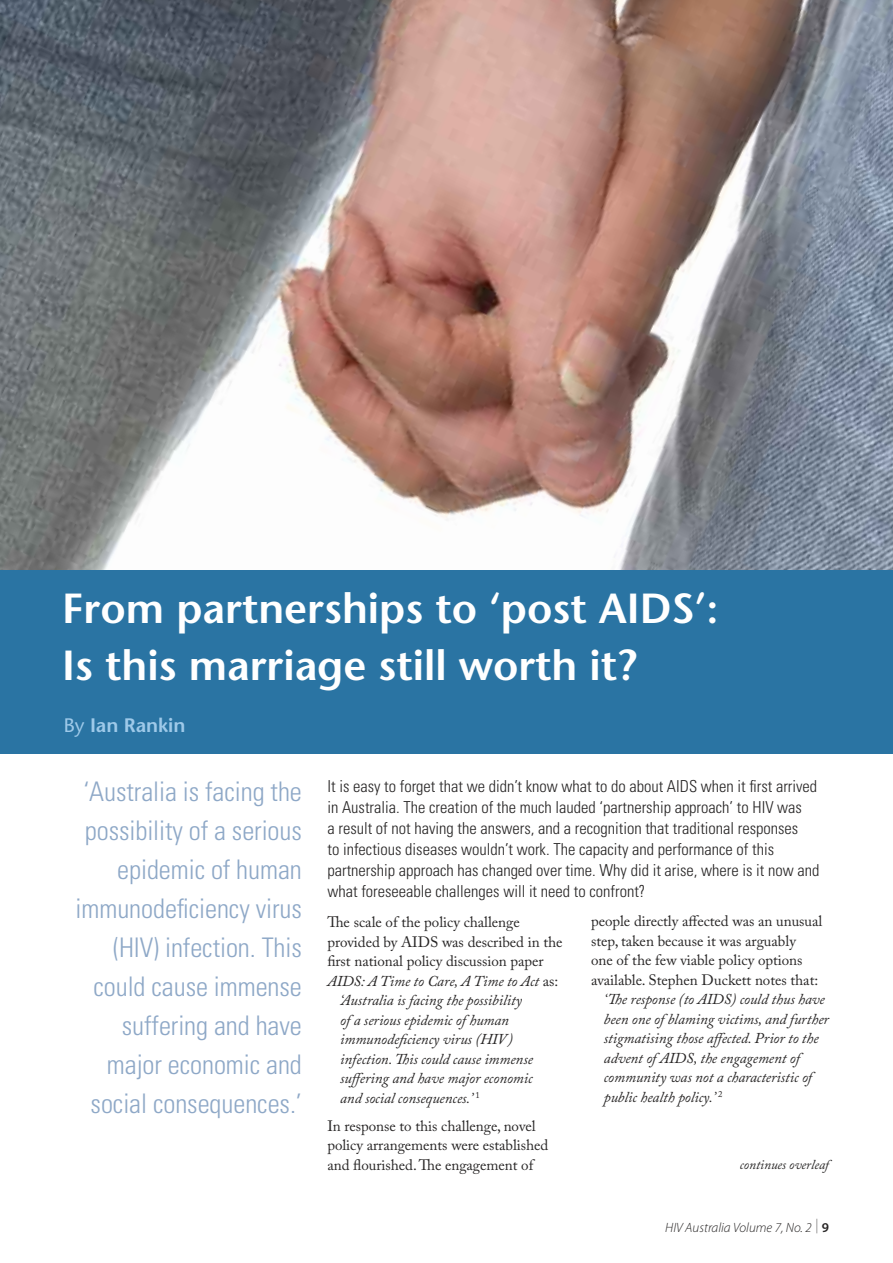
<style>
.page{position:relative;width:893px;height:1263px;background:#fff}
.page>*{position:absolute;margin:0;border:0;box-sizing:border-box;transform-origin:0 0}
.t1{font:600 42px/57px "Stone Sans";color:#fff}
.t2{font:300 condensed 27px/39px "Univers";letter-spacing:-.005em;color:#8ea8c7;text-align:right}
.t3{font:600 19.5px "Stone Sans";letter-spacing:-.005em;color:#9ec9e9}
.t4{font:300 condensed 16.5px/21px "Univers";color:#272525}
.t5{font:italic 15px/19.5px "Adobe Caslon Pro";letter-spacing:-.005em;color:#272525}
.t6{font:15px/19.5px "Adobe Caslon Pro";letter-spacing:-.005em;color:#272525}
.t7{font:italic 300 13.5px "Myriad Pro";color:#272525}
.t8{font:italic 13.5px "Adobe Caslon Pro";letter-spacing:-.005em;color:#272525}
.s1{font-weight:400}
.s2{font-style:normal}
.s3{font-family:"Helvetica Neue";font-weight:200;font-style:normal;font-size:19.5px}
.s4{font-weight:600;font-style:normal}
</style>
<div class="page">
<img style="left:0;top:0;width:893px;height:570px">
<div style="left:0;top:570px;width:893px;height:184px;background:#2a74a3"></div>
<h1 class="t1" style="left:62px;top:579px;width:658px">From partnerships to ‘post AIDS’:<br>Is this marriage still worth it?</h1>
<h3 class="t3" style="left:64px;top:713px;width:123px"><span class="s1">By</span> Ian Rankin</h3>
<h2 class="t2" style="left:76px;top:771px;width:228px">‘Australia is facing the possibility of a serious epidemic of human immunodeficiency virus (HIV) infection. This could cause immense suffering and have major economic and social consequences.’</h2>
<p class="t4" style="left:327px;top:776px;width:493px">It is easy to forget that we didn’t know what to do about AIDS when it first arrived in Australia. The creation of the much lauded ‘partnership approach’ to HIV was<br>a result of not having the answers, and a recognition that traditional responses<br>to infectious diseases wouldn’t work. The capacity and performance of this partnership approach has changed over time. Why did it arise, where is it now and what foreseeable challenges will it need to confront?</p>
<p class="t6" style="left:591px;top:911px;width:233px">people directly affected was an unusual step, taken because it was arguably<br>one of the few viable policy options available. Stephen Duckett notes that:</p>
<p class="t5" style="left:604px;top:989px;width:227px">‘The response (to AIDS) could thus have been one of blaming victims, and further stigmatising those affected. Prior to the advent of AIDS, the engagement of community was not a characteristic of public health policy.’ <sup>2</sup></p>
<p class="t6" style="left:327px;top:912px;width:194px">The scale of the policy challenge</p>
<p class="t6" style="left:327px;top:932px;width:237px">provided by AIDS was described in the</p>
<p class="t6" style="left:327px;top:951px;width:218px">first national policy discussion paper</p>
<p class="t5" style="left:327px;top:971px;width:232px">AIDS: A Time to Care, A Time to Act <span class="s2">as:</span></p>
<p class="t5" style="left:340px;top:990px;width:183px">‘Australia is facing the possibility</p>
<p class="t5" style="left:340px;top:1010px;width:170px">of a serious epidemic of human</p>
<p class="t5" style="left:340px;top:1029px;width:174px">immunodeficiency virus (HIV)</p>
<p class="t5" style="left:340px;top:1049px;width:194px">infection. This could cause immense</p>
<p class="t5" style="left:340px;top:1068px;width:194px">suffering and have major economic</p>
<p class="t5" style="left:340px;top:1088px;width:141px">and social consequences.’ <sup>1</sup></p>
<p class="t6" style="left:327px;top:1116px;width:222px">In response to this challenge, novel policy arrangements were established and flourished. The engagement of</p>
<p class="t8" style="left:740px;top:1157px;width:91px">continues overleaf</p>
<p class="t7" style="left:665px;top:1220px;width:165px">HIV Australia Volume 7, No. 2 <span class="s3">|</span> <span class="s4">9</span></p>
</div>
